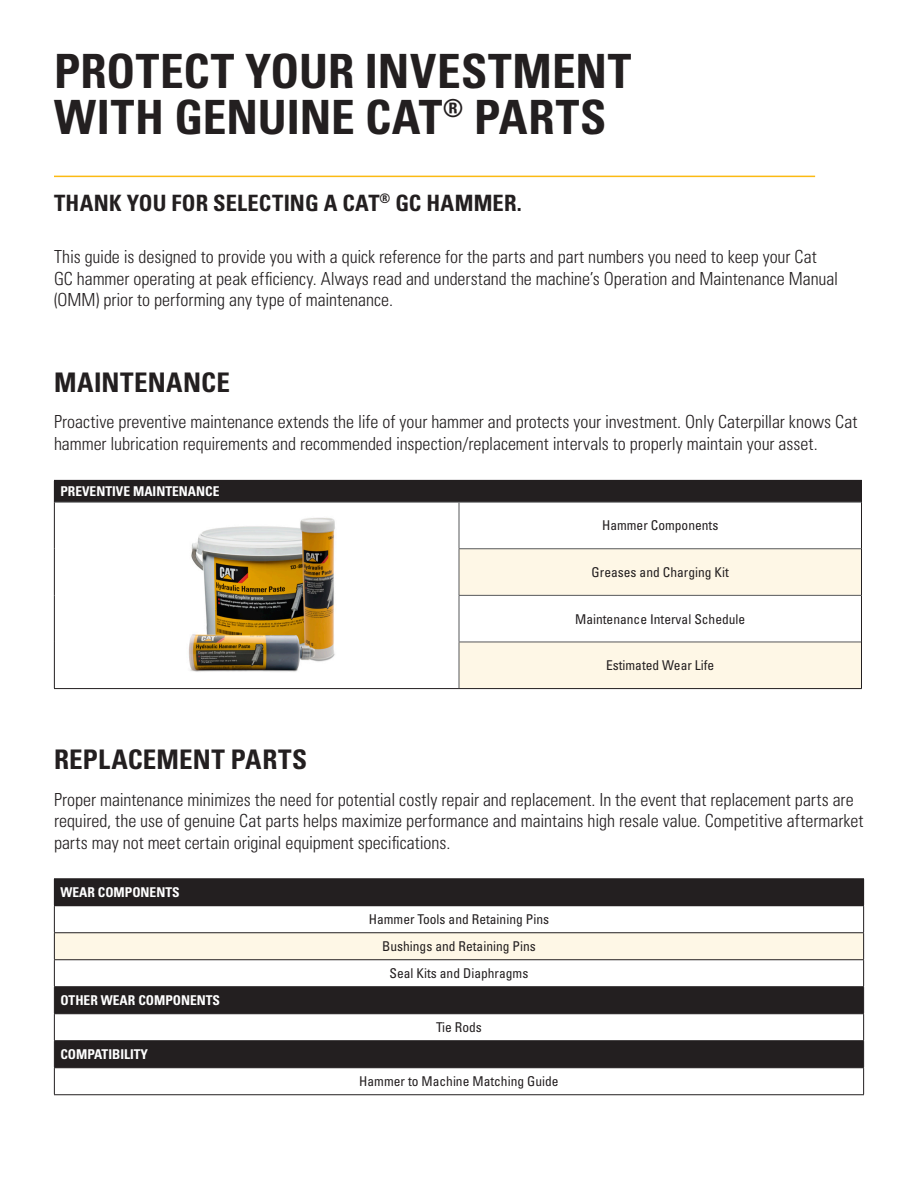
<style>
.page{position:relative;width:918px;height:1188px;background:#fff}
.page>*{position:absolute;margin:0;border:0;box-sizing:border-box;transform-origin:0 0}
.t1{font:700 condensed 47.25px/45.6px "Univers LT Std";letter-spacing:.005em;color:#231f20}
.t2{font:700 condensed 27px "Univers LT Std";letter-spacing:.005em;color:#231f20}
.Call_out_with_rule{font:700 condensed 22.5px "Univers LT Std";letter-spacing:.01em;color:#231f20}
.Copy{font:300 condensed 18px/21.6px "Univers LT Std";color:#231f20}
.t3{font:condensed 13.5px "Univers LT Std";color:#231f20}
.t4{font:700 condensed 13.5px "Univers LT Std";color:#fff}
</style>
<div class="page">
<div style="left:54px;top:480px;width:807px;height:22px;background:#231f20"></div>
<svg style="left:460px;top:549px;width:401px;height:139px;fill:#fef7e6"></svg>
<hr style="left:459px;top:480px;width:403px;height:1px;background:#231f20">
<svg style="left:861px;top:481px;width:1px;height:21px"></svg>
<hr style="left:54px;top:502px;width:1px;height:47px;background:#231f20">
<hr style="left:861px;top:502px;width:1px;height:47px;background:#231f20">
<hr style="left:54px;top:549px;width:1px;height:46px;background:#231f20">
<hr style="left:861px;top:549px;width:1px;height:46px;background:#231f20">
<hr style="left:54px;top:595px;width:1px;height:47px;background:#231f20">
<hr style="left:861px;top:595px;width:1px;height:47px;background:#231f20">
<hr style="left:54px;top:642px;width:1px;height:46px;background:#231f20">
<hr style="left:861px;top:642px;width:1px;height:46px;background:#231f20">
<hr style="left:54px;top:688px;width:405px;height:1px;background:#231f20">
<hr style="left:459px;top:688px;width:403px;height:1px;background:#231f20">
<hr style="left:55px;top:502px;width:404px;height:1px;background:#57585a">
<hr style="left:459px;top:502px;width:402px;height:1px;background:#57585a">
<hr style="left:459px;top:503px;width:1px;height:45px;background:#57585a">
<hr style="left:459px;top:548px;width:402px;height:1px;background:#57585a">
<hr style="left:459px;top:549px;width:1px;height:46px;background:#57585a">
<hr style="left:459px;top:595px;width:402px;height:1px;background:#57585a">
<hr style="left:459px;top:596px;width:1px;height:46px;background:#57585a">
<hr style="left:459px;top:642px;width:402px;height:1px;background:#57585a">
<hr style="left:459px;top:642px;width:1px;height:46px;background:#57585a">
<div style="left:54px;top:879px;width:810px;height:27px;background:#231f20"></div>
<div style="left:54px;top:933px;width:810px;height:27px;background:#fef7e6"></div>
<svg style="left:55px;top:987px;width:808px;height:80px;fill:#231f20"></svg>
<hr style="left:54px;top:878px;width:810px;height:1px;background:#231f20">
<hr style="left:54px;top:932px;width:810px;height:1px;background:#231f20">
<hr style="left:54px;top:959px;width:810px;height:1px;background:#231f20">
<hr style="left:54px;top:986px;width:810px;height:1px;background:#231f20">
<hr style="left:54px;top:1013px;width:810px;height:1px;background:#231f20">
<hr style="left:54px;top:1040px;width:810px;height:1px;background:#231f20">
<hr style="left:54px;top:1067px;width:810px;height:1px;background:#231f20">
<svg style="left:54px;top:906px;width:1px;height:188px"></svg>
<svg style="left:863px;top:906px;width:1px;height:188px"></svg>
<hr style="left:54px;top:1094px;width:810px;height:1px;background:#231f20">
<hr style="left:54px;top:176px;width:761px;height:1px;background:#fcba13">
<img style="left:188px;top:517px;width:147px;height:155px">
<p class="t1" style="left:54px;top:48px;width:579px">PROTECT YOUR INVESTMENT<br>WITH GENUINE CAT<sup>®</sup> PARTS</p>
<p class="Call_out_with_rule" style="left:54px;top:189px;width:469px">THANK YOU FOR SELECTING A CAT<sup>®</sup> GC HAMMER.</p>
<p class="Copy" style="left:54px;top:246px;width:786px">This guide is designed to provide you with a quick reference for the parts and part numbers you need to keep your Cat<br>GC hammer operating at peak efficiency. Always read and understand the machine’s Operation and Maintenance Manual (OMM) prior to performing any type of maintenance.</p>
<p class="t2" style="left:54px;top:365px;width:177px">MAINTENANCE</p>
<p class="Copy" style="left:54px;top:411px;width:805px">Proactive preventive maintenance extends the life of your hammer and protects your investment. Only Caterpillar knows Cat hammer lubrication requirements and recommended inspection/replacement intervals to properly maintain your asset.</p>
<p class="t4" style="left:60px;top:483px;width:161px">PREVENTIVE MAINTENANCE</p>
<p class="t2" style="left:54px;top:743px;width:255px">REPLACEMENT PARTS</p>
<p class="t3" style="left:602px;top:517px;width:118px">Hammer Components</p>
<p class="t3" style="left:592px;top:564px;width:139px">Greases and Charging Kit</p>
<p class="t3" style="left:575px;top:610px;width:172px">Maintenance Interval Schedule</p>
<p class="t3" style="left:606px;top:657px;width:110px">Estimated Wear Life</p>
<p class="Copy" style="left:54px;top:788px;width:811px">Proper maintenance minimizes the need for potential costly repair and replacement. In the event that replacement parts are required, the use of genuine Cat parts helps maximize performance and maintains high resale value. Competitive aftermarket parts may not meet certain original equipment specifications.</p>
<p class="t4" style="left:60px;top:884px;width:121px">WEAR COMPONENTS</p>
<p class="t4" style="left:60px;top:992px;width:161px">OTHER WEAR COMPONENTS</p>
<p class="t4" style="left:60px;top:1046px;width:89px">COMPATIBILITY</p>
<p class="t3" style="left:369px;top:911px;width:182px">Hammer Tools and Retaining Pins</p>
<p class="t3" style="left:382px;top:938px;width:155px">Bushings and Retaining Pins</p>
<p class="t3" style="left:390px;top:965px;width:140px">Seal Kits and Diaphragms</p>
<p class="t3" style="left:436px;top:1019px;width:47px">Tie Rods</p>
<p class="t3" style="left:359px;top:1073px;width:201px">Hammer to Machine Matching Guide</p>
</div>
